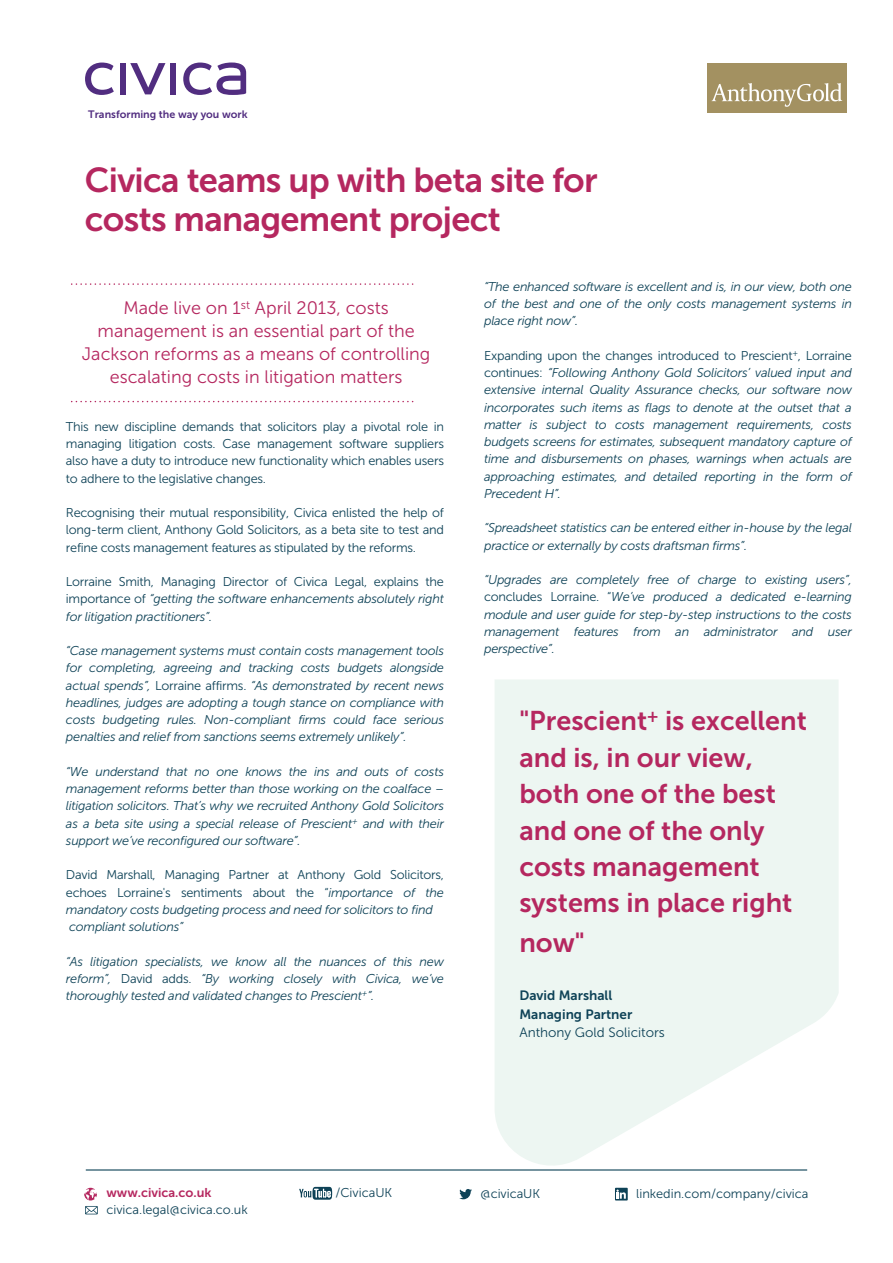
<style>
.page{position:relative;width:893px;height:1263px;background:#fff}
.page>*{position:absolute;margin:0;border:0;box-sizing:border-box;transform-origin:0 0}
.t1{font:34.5px/39.2px "Museo Sans 700";letter-spacing:-.02em;color:#b5275f}
.t2{font:27px/36.5px "Museo Sans 700";color:#b5275f}
.t3{font:18px/23px "Museo Sans 300";color:#b5275f;text-align:center}
.t4{font:13.5px/18.6px "Museo Sans 700";color:#0e4257}
.t5{font:italic 12.75px/17.2px "Museo Sans 300";letter-spacing:-.02em;color:#0e4257;text-align:justify}
.t6{font:12.75px/17.2px "Museo Sans 300";letter-spacing:-.02em;color:#0e4257;text-align:justify}
.t7{font:12.75px "Museo Sans 300";color:#0e4257}
.t8{font:12.75px "Museo Sans 700";color:#b5275f}
.t9{font:10.65px "Museo Sans 700";color:#512d80}
.s1{font-style:normal}
.s2{font-family:"Museo Sans 300"}
</style>
<div class="page">
<svg style="left:495px;top:680px;width:344px;height:491px;background:#eff7f3"></svg>
<hr style="left:86px;top:1169px;width:721px;height:1px;background:#0e4257">
<div style="left:615px;top:1188px;width:13px;height:12px;background:#0e4257"></div>
<svg style="left:616px;top:1189px;width:10px;height:10px"></svg>
<svg style="left:84px;top:1188px;width:13px;height:12px"></svg>
<svg style="left:85px;top:1206px;width:13px;height:8px"></svg>
<svg style="left:459px;top:1189px;width:13px;height:10px"></svg>
<svg style="left:71px;top:401px;width:342px;height:1px"></svg>
<svg style="left:71px;top:283px;width:342px;height:2px"></svg>
<svg style="left:299px;top:1187px;width:33px;height:13px"></svg>
<svg style="left:85px;top:63px;width:29px;height:32px"></svg>
<div style="left:170px;top:63px;width:6px;height:31px;background:#512d80"></div>
<div style="left:120px;top:63px;width:6px;height:31px;background:#512d80"></div>
<svg style="left:130px;top:63px;width:35px;height:31px"></svg>
<svg style="left:183px;top:63px;width:63px;height:32px"></svg>
<img style="left:707px;top:64px;width:139px;height:48px">
<p class="t9" style="left:88px;top:108px;width:161px">Transforming the way you work</p>
<p class="t1" style="left:85px;top:160px;width:514px">Civica teams up with beta site for costs management project</p>
<p class="t3" style="left:82px;top:297px;width:350px">Made live on 1<sup>st</sup> April 2013, costs management is an essential part of the Jackson reforms as a means of controlling escalating costs in litigation matters</p>
<p class="t6" style="left:66px;top:418px;width:380px">This new discipline demands that solicitors play a pivotal role in managing litigation costs. Case management software suppliers also have a duty to introduce new functionality which enables users to adhere to the legislative changes.</p>
<p class="t6" style="left:66px;top:504px;width:380px">Recognising their mutual responsibility, Civica enlisted the help of long-term client, Anthony Gold Solicitors, as a beta site to test and refine costs management features as stipulated by the reforms.</p>
<p class="t5" style="left:66px;top:573px;width:380px"><span class="s1">Lorraine Smith, Managing Director of Civica Legal, explains the importance of</span> “getting the software enhancements absolutely right for litigation practitioners”.</p>
<p class="t5" style="left:66px;top:642px;width:380px">“Case management systems must contain costs management tools for completing, agreeing and tracking costs budgets alongside actual spends”, <span class="s1">Lorraine affirms.</span> “As demonstrated by recent news headlines, judges are adopting a tough stance on compliance with costs budgeting rules. Non-compliant firms could face serious penalties and relief from sanctions seems extremely unlikely”.</p>
<p class="t5" style="left:66px;top:763px;width:380px">“We understand that no one knows the ins and outs of costs management reforms better than those working on the coalface – litigation solicitors. That’s why we recruited Anthony Gold Solicitors as a beta site using a special release of Prescient<sup>+</sup> and with their support we’ve reconfigured our software”.</p>
<p class="t5" style="left:66px;top:866px;width:380px;text-align:left"><span class="s1">David Marshall, Managing Partner at Anthony Gold Solicitors, echoes Lorraine's sentiments about the “</span>importance of the mandatory costs budgeting process and need for solicitors to find compliant solutions”</p>
<p class="t5" style="left:66px;top:953px;width:380px">“As litigation specialists, we know all the nuances of this new reform”, <span class="s1">David adds.</span> “By working closely with Civica, we’ve thoroughly tested and validated changes to Prescient<sup>+</sup>”.</p>
<p class="t5" style="left:484px;top:278px;width:369px">“The enhanced software is excellent and is, in our view, both one of the best and one of the only costs management systems in place right now”.</p>
<p class="t5" style="left:484px;top:347px;width:369px"><span class="s1">Expanding upon the changes introduced to Prescient</span><sup>+</sup><span class="s1">, Lorraine continues:</span> “Following Anthony Gold Solicitors’ valued input and extensive internal Quality Assurance checks, our software now incorporates such items as flags to denote at the outset that a matter is subject to costs management requirements, costs budgets screens for estimates, subsequent mandatory capture of time and disbursements on phases, warnings when actuals are approaching estimates, and detailed reporting in the form of Precedent H”.</p>
<p class="t5" style="left:484px;top:519px;width:369px">“Spreadsheet statistics can be entered either in-house by the legal practice or externally by costs draftsman firms”.</p>
<p class="t5" style="left:484px;top:571px;width:369px">“Upgrades are completely free of charge to existing users”, <span class="s1">concludes Lorraine. “</span>We’ve produced a dedicated e-learning module and user guide for step-by-step instructions to the costs management features from an administrator and user perspective”.</p>
<p class="t2" style="left:519px;top:703px;width:289px">"Prescient<sup>+</sup> is excellent and is, in our view, both one of the best and one of the only costs management systems in place right</p>
<p class="t2" style="left:519px;top:924px;width:67px">now"</p>
<p class="t4" style="left:519px;top:986px;width:147px">David Marshall<br>Managing Partner<br><span class="s2">Anthony Gold Solicitors</span></p>
<p class="t8" style="left:106px;top:1185px;width:107px">www.civica.co.uk</p>
<p class="t7" style="left:636px;top:1186px;width:174px">linkedin.com/company/civica</p>
<p class="t7" style="left:106px;top:1202px;width:143px">civica.legal@civica.co.uk</p>
<p class="t7" style="left:335px;top:1186px;width:58px">/CivicaUK</p>
<p class="t7" style="left:480px;top:1186px;width:61px">@civicaUK</p>
</div>
